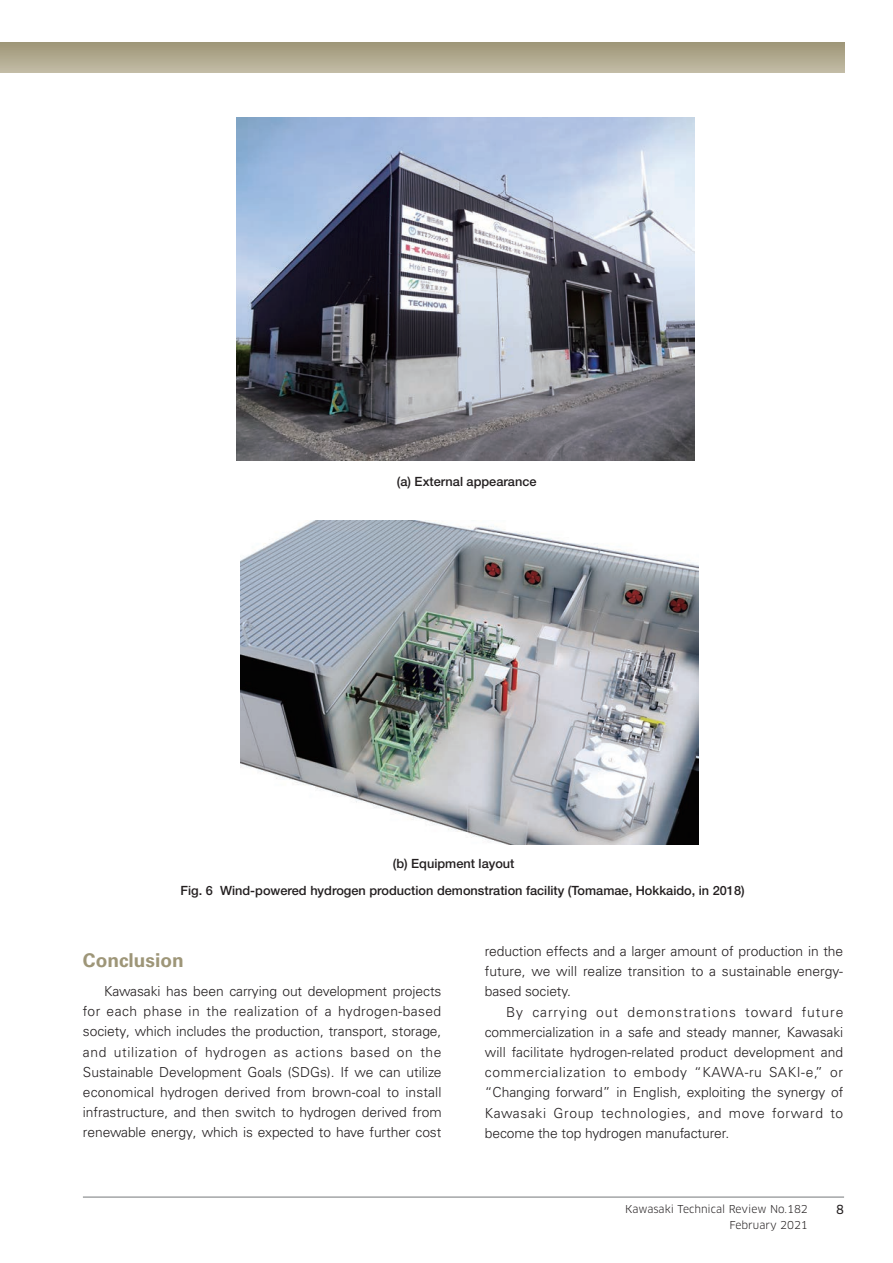
<style>
.page{position:relative;width:893px;height:1263px;background:#fff}
.page>*{position:absolute;margin:0;border:0;box-sizing:border-box;transform-origin:0 0}
.t1{font:700 19.2px "Univers LT Pro 65";color:#9e9678}
.t2{font:300 13.8px/20.2px "Univers LT Pro 45";letter-spacing:-.005em;color:#231f20;text-align:justify}
.t3{font:500 12.75px "Helvetica Neue LT Std";color:#231f20}
.t4{font:12.15px "Clan Pro News";color:#231f20}
.t5{font:10.65px "Clan Pro";color:#231f20}
</style>
<div class="page">
<svg style="left:0;top:43px;width:844px;height:29px;background:#b0a88e"></svg>
<hr style="left:83px;top:1197px;width:761px;height:1px;background:#76787b">
<img style="left:237px;top:117px;width:457px;height:344px">
<img style="left:241px;top:521px;width:457px;height:323px">
<p class="t3" style="left:397px;top:474px;width:141px">(a) External appearance</p>
<p class="t3" style="left:393px;top:856px;width:123px">(b) Equipment layout</p>
<p class="t3" style="left:181px;top:883px;width:566px">Fig. 6 Wind-powered hydrogen production demonstration facility (Tomamae, Hokkaido, in 2018)</p>
<h1 class="t1" style="left:83px;top:948px;width:102px">Conclusion</h1>
<p class="t2" style="left:83px;top:981px;width:360px;text-indent:21px">Kawasaki has been carrying out development projects for each phase in the realization of a hydrogen-based society, which includes the production, transport, storage, and utilization of hydrogen as actions based on the Sustainable Development Goals (SDGs). If we can utilize economical hydrogen derived from brown-coal to install infrastructure, and then switch to hydrogen derived from renewable energy, which is expected to have further cost</p>
<p class="t2" style="left:485px;top:941px;width:360px">reduction effects and a larger amount of production in the future, we will realize transition to a sustainable energy&shy;based society.</p>
<p class="t2" style="left:485px;top:1001px;width:360px;text-indent:21px">By carrying out demonstrations toward future commercialization in a safe and steady manner, Kawasaki will facilitate hydrogen-related product development and commercialization to embody “KAWA-ru SAKI-e,” or “Changing forward” in English, exploiting the synergy of Kawasaki Group technologies, and move forward to become the top hydrogen manufacturer.</p>
<p class="t5" style="left:625px;top:1202px;width:184px">Kawasaki Technical Review No.182</p>
<p class="t4" style="left:836px;top:1202px;width:9px">8</p>
<p class="t5" style="left:729px;top:1218px;width:80px">February 2021</p>
</div>
